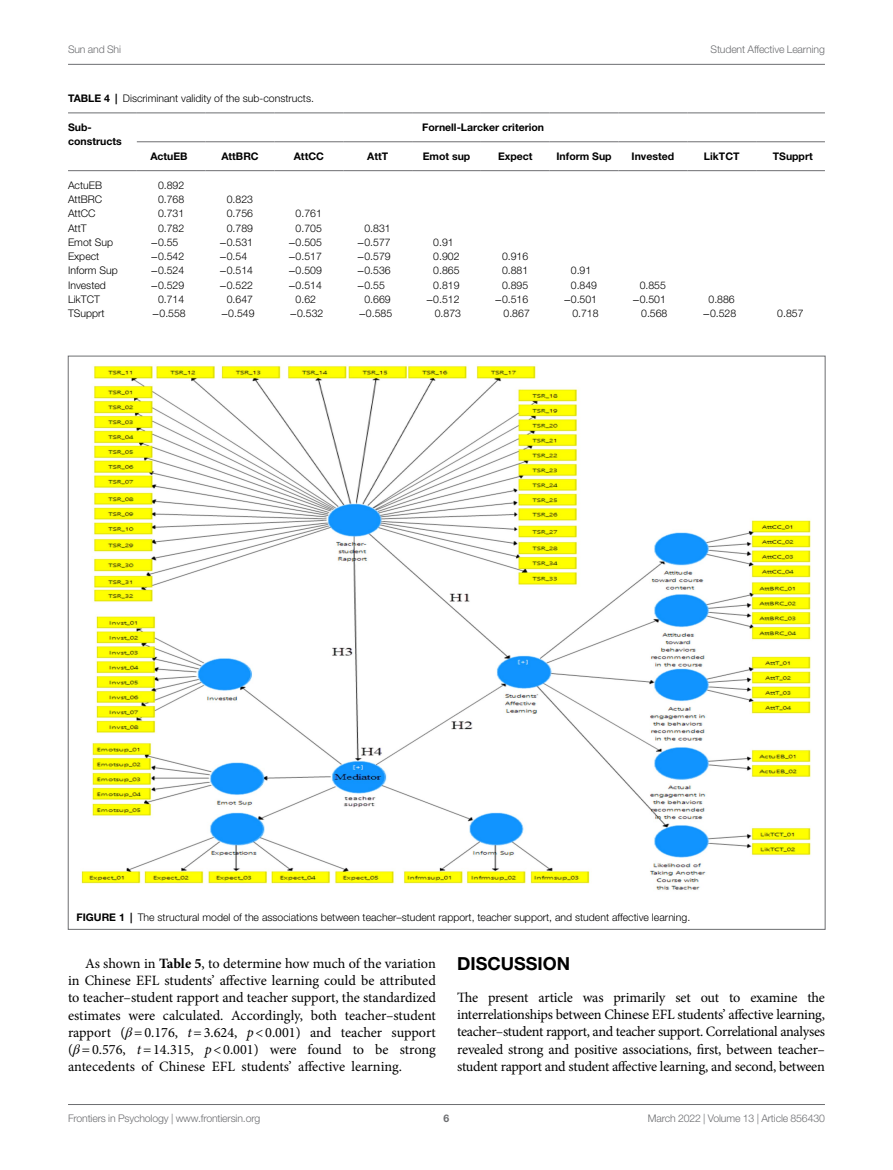
<style>
.page{position:relative;width:893px;height:1170px;background:#fff}
.page>*{position:absolute;margin:0;border:0;box-sizing:border-box;transform-origin:0 0}
.HEAD_1{font:700 18px "Helvetica Neue LT Std";color:#000}
.TEXT{font:14.25px/17.2px "Minion Pro";color:#000;text-align:justify}
.TEXT_FLUSH{font:14.25px/17.2px "Minion Pro";letter-spacing:-.02em;color:#000;text-align:justify}
.TB_TX{font:300 10.5px "Helvetica Neue LT Std";color:#000}
.FIG_LEG{font:300 10.5px "Helvetica Neue LT Std";color:#000}
.t1{font:300 10.5px "Helvetica Neue LT Std";letter-spacing:-.015em;color:#6d6e71}
.TB_CH{font:700 10.5px/14.2px "Helvetica Neue LT Std";color:#000}
.TT_NO_RULE{font:300 10.5px "Helvetica Neue LT Std";color:#000}
.TB_STH{font:700 10.5px "Helvetica Neue LT Std";color:#000}
.t2{font:700 10.5px "Helvetica Neue LT Std";color:#6d6e71}
.s1{font-weight:700}
.s2{font-family:"STIX General";font-weight:400}
.s3{font-family:"STIX General";font-style:italic}
.s4{font-style:italic}
</style>
<div class="page">
<hr style="left:68px;top:64px;width:757px;height:1px;background:#6d6e71">
<hr style="left:68px;top:1104px;width:757px;height:1px;background:#6d6e71">
<img style="left:81px;top:365px;width:730px;height:525px">
<hr style="left:137px;top:113px;width:69px;height:1px;background:#6d6e71">
<hr style="left:206px;top:113px;width:68px;height:1px;background:#6d6e71">
<hr style="left:274px;top:113px;width:69px;height:1px;background:#6d6e71">
<hr style="left:343px;top:113px;width:69px;height:1px;background:#6d6e71">
<hr style="left:412px;top:113px;width:69px;height:1px;background:#6d6e71">
<hr style="left:481px;top:113px;width:69px;height:1px;background:#6d6e71">
<hr style="left:550px;top:113px;width:68px;height:1px;background:#6d6e71">
<hr style="left:618px;top:113px;width:69px;height:1px;background:#6d6e71">
<hr style="left:687px;top:113px;width:69px;height:1px;background:#6d6e71">
<hr style="left:756px;top:113px;width:69px;height:1px;background:#6d6e71">
<hr style="left:68px;top:113px;width:69px;height:1px;background:#6d6e71">
<hr style="left:68px;top:170px;width:69px;height:1px;background:#6d6e71">
<hr style="left:206px;top:141px;width:68px;height:1px;background:#6d6e71">
<hr style="left:206px;top:170px;width:68px;height:1px;background:#6d6e71">
<hr style="left:274px;top:141px;width:69px;height:1px;background:#6d6e71">
<hr style="left:274px;top:170px;width:69px;height:1px;background:#6d6e71">
<hr style="left:343px;top:141px;width:69px;height:1px;background:#6d6e71">
<hr style="left:343px;top:170px;width:69px;height:1px;background:#6d6e71">
<hr style="left:412px;top:141px;width:69px;height:1px;background:#6d6e71">
<hr style="left:412px;top:170px;width:69px;height:1px;background:#6d6e71">
<hr style="left:481px;top:141px;width:69px;height:1px;background:#6d6e71">
<hr style="left:481px;top:170px;width:69px;height:1px;background:#6d6e71">
<hr style="left:550px;top:141px;width:68px;height:1px;background:#6d6e71">
<hr style="left:550px;top:170px;width:68px;height:1px;background:#6d6e71">
<hr style="left:618px;top:141px;width:69px;height:1px;background:#6d6e71">
<hr style="left:618px;top:170px;width:69px;height:1px;background:#6d6e71">
<hr style="left:687px;top:141px;width:69px;height:1px;background:#6d6e71">
<hr style="left:687px;top:170px;width:69px;height:1px;background:#6d6e71">
<hr style="left:756px;top:141px;width:69px;height:1px;background:#6d6e71">
<hr style="left:756px;top:170px;width:69px;height:1px;background:#6d6e71">
<hr style="left:137px;top:141px;width:69px;height:1px;background:#6d6e71">
<hr style="left:137px;top:170px;width:69px;height:1px;background:#6d6e71">
<p class="t1" style="left:68px;top:42px;width:54px">Sun and Shi</p>
<p class="t1" style="left:710px;top:42px;width:116px">Student Affective Learning</p>
<p class="TT_NO_RULE" style="left:68px;top:92px;width:247px"><span class="s1">TABLE 4 |</span> Discriminant validity of the sub-constructs.</p>
<p class="TB_CH" style="left:68px;top:120px;width:55px">Sub&shy;constructs</p>
<p class="TB_STH" style="left:422px;top:121px;width:124px">Fornell-Larcker criterion</p>
<p class="TB_CH" style="left:150px;top:149px;width:39px">ActuEB</p>
<p class="TB_CH" style="left:221px;top:149px;width:39px">AttBRC</p>
<p class="TB_CH" style="left:294px;top:149px;width:32px">AttCC</p>
<p class="TB_CH" style="left:367px;top:149px;width:22px">AttT</p>
<p class="TB_CH" style="left:423px;top:149px;width:49px">Emot sup</p>
<p class="TB_CH" style="left:498px;top:149px;width:36px">Expect</p>
<p class="TB_CH" style="left:556px;top:149px;width:57px">Inform Sup</p>
<p class="TB_CH" style="left:632px;top:149px;width:44px">Invested</p>
<p class="TB_CH" style="left:704px;top:149px;width:37px">LikTCT</p>
<p class="TB_CH" style="left:773px;top:149px;width:42px">TSupprt</p>
<p class="TB_TX" style="left:68px;top:179px;width:36px">ActuEB</p>
<p class="TB_TX" style="left:158px;top:179px;width:28px">0.892</p>
<p class="TB_TX" style="left:68px;top:193px;width:36px">AttBRC</p>
<p class="TB_TX" style="left:158px;top:193px;width:28px">0.768</p>
<p class="TB_TX" style="left:227px;top:193px;width:28px">0.823</p>
<p class="TB_TX" style="left:68px;top:207px;width:29px">AttCC</p>
<p class="TB_TX" style="left:158px;top:207px;width:28px">0.731</p>
<p class="TB_TX" style="left:227px;top:207px;width:28px">0.756</p>
<p class="TB_TX" style="left:296px;top:207px;width:28px">0.761</p>
<p class="TB_TX" style="left:68px;top:221px;width:20px">AttT</p>
<p class="TB_TX" style="left:158px;top:221px;width:28px">0.782</p>
<p class="TB_TX" style="left:227px;top:221px;width:28px">0.789</p>
<p class="TB_TX" style="left:296px;top:221px;width:28px">0.705</p>
<p class="TB_TX" style="left:364px;top:221px;width:28px">0.831</p>
<p class="TB_TX" style="left:68px;top:236px;width:47px">Emot Sup</p>
<p class="TB_TX" style="left:151px;top:236px;width:29px"><span class="s2">−</span>0.55</p>
<p class="TB_TX" style="left:220px;top:236px;width:35px"><span class="s2">−</span>0.531</p>
<p class="TB_TX" style="left:288px;top:236px;width:35px"><span class="s2">−</span>0.505</p>
<p class="TB_TX" style="left:357px;top:236px;width:35px"><span class="s2">−</span>0.577</p>
<p class="TB_TX" style="left:433px;top:236px;width:22px">0.91</p>
<p class="TB_TX" style="left:68px;top:250px;width:33px">Expect</p>
<p class="TB_TX" style="left:151px;top:250px;width:35px"><span class="s2">−</span>0.542</p>
<p class="TB_TX" style="left:220px;top:250px;width:29px"><span class="s2">−</span>0.54</p>
<p class="TB_TX" style="left:288px;top:250px;width:35px"><span class="s2">−</span>0.517</p>
<p class="TB_TX" style="left:357px;top:250px;width:35px"><span class="s2">−</span>0.579</p>
<p class="TB_TX" style="left:433px;top:250px;width:28px">0.902</p>
<p class="TB_TX" style="left:502px;top:250px;width:28px">0.916</p>
<p class="TB_TX" style="left:68px;top:264px;width:51px">Inform Sup</p>
<p class="TB_TX" style="left:151px;top:264px;width:35px"><span class="s2">−</span>0.524</p>
<p class="TB_TX" style="left:220px;top:264px;width:35px"><span class="s2">−</span>0.514</p>
<p class="TB_TX" style="left:288px;top:264px;width:35px"><span class="s2">−</span>0.509</p>
<p class="TB_TX" style="left:357px;top:264px;width:35px"><span class="s2">−</span>0.536</p>
<p class="TB_TX" style="left:433px;top:264px;width:28px">0.865</p>
<p class="TB_TX" style="left:502px;top:264px;width:28px">0.881</p>
<p class="TB_TX" style="left:571px;top:264px;width:22px">0.91</p>
<p class="TB_TX" style="left:68px;top:278px;width:39px">Invested</p>
<p class="TB_TX" style="left:151px;top:278px;width:35px"><span class="s2">−</span>0.529</p>
<p class="TB_TX" style="left:220px;top:278px;width:35px"><span class="s2">−</span>0.522</p>
<p class="TB_TX" style="left:288px;top:278px;width:35px"><span class="s2">−</span>0.514</p>
<p class="TB_TX" style="left:357px;top:278px;width:29px"><span class="s2">−</span>0.55</p>
<p class="TB_TX" style="left:433px;top:278px;width:28px">0.819</p>
<p class="TB_TX" style="left:502px;top:278px;width:28px">0.895</p>
<p class="TB_TX" style="left:571px;top:278px;width:28px">0.849</p>
<p class="TB_TX" style="left:640px;top:278px;width:28px">0.855</p>
<p class="TB_TX" style="left:68px;top:293px;width:33px">LikTCT</p>
<p class="TB_TX" style="left:158px;top:293px;width:28px">0.714</p>
<p class="TB_TX" style="left:227px;top:293px;width:28px">0.647</p>
<p class="TB_TX" style="left:296px;top:293px;width:22px">0.62</p>
<p class="TB_TX" style="left:364px;top:293px;width:28px">0.669</p>
<p class="TB_TX" style="left:426px;top:293px;width:35px"><span class="s2">−</span>0.512</p>
<p class="TB_TX" style="left:495px;top:293px;width:35px"><span class="s2">−</span>0.516</p>
<p class="TB_TX" style="left:564px;top:293px;width:35px"><span class="s2">−</span>0.501</p>
<p class="TB_TX" style="left:632px;top:293px;width:35px"><span class="s2">−</span>0.501</p>
<p class="TB_TX" style="left:708px;top:293px;width:28px">0.886</p>
<p class="TB_TX" style="left:68px;top:307px;width:38px">TSupprt</p>
<p class="TB_TX" style="left:152px;top:307px;width:35px"><span class="s2">−</span>0.558</p>
<p class="TB_TX" style="left:221px;top:307px;width:35px"><span class="s2">−</span>0.549</p>
<p class="TB_TX" style="left:290px;top:307px;width:35px"><span class="s2">−</span>0.532</p>
<p class="TB_TX" style="left:359px;top:307px;width:35px"><span class="s2">−</span>0.585</p>
<p class="TB_TX" style="left:435px;top:307px;width:28px">0.873</p>
<p class="TB_TX" style="left:504px;top:307px;width:28px">0.867</p>
<p class="TB_TX" style="left:572px;top:307px;width:28px">0.718</p>
<p class="TB_TX" style="left:641px;top:307px;width:28px">0.568</p>
<p class="TB_TX" style="left:703px;top:307px;width:35px"><span class="s2">−</span>0.528</p>
<p class="TB_TX" style="left:777px;top:307px;width:28px">0.857</p>
<p class="FIG_LEG" style="left:77px;top:910px;width:615px"><span class="s1">FIGURE 1 |</span> The structural model of the associations between teacher–student rapport, teacher support, and student affective learning.</p>
<p class="TEXT" style="left:68px;top:954px;width:369px;text-indent:17px">As shown in <span class="s1">Table 5</span>, to determine how much of the variation in Chinese EFL students’ affective learning could be attributed to teacher–student rapport and teacher support, the standardized estimates were calculated. Accordingly, both teacher–student rapport (<span class="s3">β</span>=0.176, <span class="s4">t</span>=3.624, <span class="s4">p</span>&lt;0.001) and teacher support (<span class="s3">β</span>=0.576, <span class="s4">t</span>=14.315, <span class="s4">p</span>&lt;0.001) were found to be strong antecedents of Chinese EFL students’ affective learning.</p>
<p class="HEAD_1" style="left:457px;top:952px;width:115px">DISCUSSION</p>
<p class="TEXT_FLUSH" style="left:457px;top:988px;width:369px">The present article was primarily set out to examine the interrelationships between Chinese EFL students’ affective learning, teacher–student rapport, and teacher support. Correlational analyses revealed strong and positive associations, first, between teacher– student rapport and student affective learning, and second, between</p>
<p class="t1" style="left:68px;top:1111px;width:194px">Frontiers in Psychology | www.frontiersin.org</p>
<p class="t2" style="left:444px;top:1111px;width:7px">6</p>
<p class="t1" style="left:648px;top:1111px;width:178px">March 2022 | Volume 13 | Article 856430</p>
</div>
